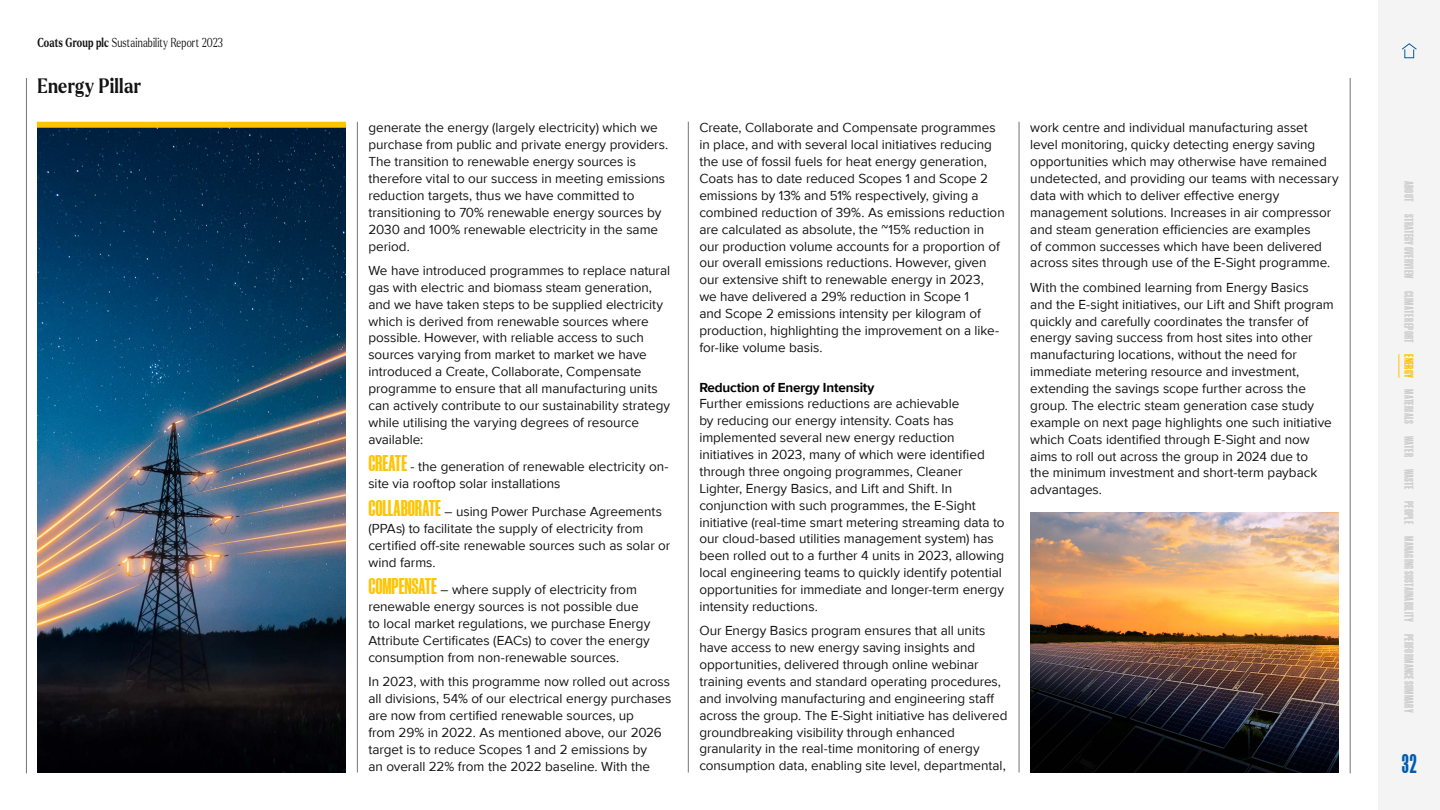
<style>
.page{position:relative;width:1440px;height:810px;background:#fff}
.page>*{position:absolute;margin:0;border:0;box-sizing:border-box;transform-origin:0 0}
.t1{font:700 25.88px "Manuka";color:#005dad;scale:.85 1}
.t2{font:700 20.25px "Larken";letter-spacing:.015em;color:#131313;scale:.85 1}
.t3{font:13.5px/16.9px "Proxima Nova";letter-spacing:-.005em;color:#131313}
.t4{font:700 13.5px "Proxima Nova";letter-spacing:-.015em;color:#000}
.t5{font:300 12.67px "Larken";letter-spacing:.015em;color:#131313;scale:.75 1}
.t6{font:700 12.15px "Manuka";letter-spacing:.02em;color:#cdcdcd}
.t7{font:700 12.15px "Manuka";letter-spacing:.02em;color:#ffc400}
.s1{font-weight:700}
.s2{font-family:"Manuka";font-weight:700;font-size:21.75px;color:#ffc400}
</style>
<div class="page">
<hr style="left:26px;top:78px;width:1px;height:695px;background:#747578">
<hr style="left:1019px;top:122px;width:1px;height:651px;background:#747578">
<img style="left:38px;top:128px;width:308px;height:644px">
<div style="left:37px;top:122px;width:309px;height:6px;background:#ffc400"></div>
<hr style="left:357px;top:122px;width:1px;height:651px;background:#747578">
<hr style="left:688px;top:122px;width:1px;height:651px;background:#747578">
<img style="left:1030px;top:512px;width:309px;height:260px">
<hr style="left:1350px;top:78px;width:1px;height:695px;background:#747578">
<div style="left:1378px;top:0;width:62px;height:810px;background:#f4f4f5"></div>
<svg style="left:1399px;top:354px;width:1px;height:24px"></svg>
<div style="left:1404px;top:49px;width:10px;height:9px;border:1px solid #005dad"></div>
<svg style="left:1401px;top:43px;width:16px;height:7px"></svg>
<p class="t5" style="left:38px;top:34px;width:249px"><span class="s1">Coats Group plc</span> Sustainability Report 2023</p>
<h2 class="t2" style="left:38px;top:72px;width:123px">Energy Pillar</h2>
<p class="t3" style="left:368px;top:119px;width:301px">generate the energy (largely electricity) which we purchase from public and private energy providers.<br>The transition to renewable energy sources is therefore vital to our success in meeting emissions reduction targets, thus we have committed to transitioning to 70% renewable energy sources by 2030 and 100% renewable electricity in the same period.</p>
<p class="t3" style="left:368px;top:261px;width:303px">We have introduced programmes to replace natural gas with electric and biomass steam generation, and we have taken steps to be supplied electricity which is derived from renewable sources where possible. However, with reliable access to such sources varying from market to market we have introduced a Create, Collaborate, Compensate programme to ensure that all manufacturing units can actively contribute to our sustainability strategy while utilising the varying degrees of resource available:</p>
<p class="t3" style="left:368px;top:458px;width:301px"><span class="s2">CREATE</span> - the generation of renewable electricity on&shy;site via rooftop solar installations</p>
<p class="t3" style="left:368px;top:502px;width:304px"><span class="s2">COLLABORATE</span> – using Power Purchase Agreements (PPAs) to facilitate the supply of electricity from certified off-site renewable sources such as solar or wind farms.</p>
<p class="t3" style="left:368px;top:581px;width:283px"><span class="s2">COMPENSATE</span> – where supply of electricity from renewable energy sources is not possible due to local market regulations, we purchase Energy Attribute Certificates (EACs) to cover the energy consumption from non-renewable sources.</p>
<p class="t3" style="left:368px;top:673px;width:304px">In 2023, with this programme now rolled out across all divisions, 54% of our electrical energy purchases are now from certified renewable sources, up<br>from 29% in 2022. As mentioned above, our 2026 target is to reduce Scopes 1 and 2 emissions by<br>an overall 22% from the 2022 baseline. With the</p>
<p class="t3" style="left:699px;top:119px;width:307px">Create, Collaborate and Compensate programmes in place, and with several local initiatives reducing the use of fossil fuels for heat energy generation, Coats has to date reduced Scopes 1 and Scope 2 emissions by 13% and 51% respectively, giving a combined reduction of 39%. As emissions reduction are calculated as absolute, the ~15% reduction in our production volume accounts for a proportion of our overall emissions reductions. However, given our extensive shift to renewable energy in 2023,<br>we have delivered a 29% reduction in Scope 1<br>and Scope 2 emissions intensity per kilogram of production, highlighting the improvement on a like&shy;for-like volume basis.</p>
<p class="t4" style="left:699px;top:377px;width:176px">Reduction of Energy Intensity</p>
<p class="t3" style="left:699px;top:395px;width:307px">Further emissions reductions are achievable<br>by reducing our energy intensity. Coats has implemented several new energy reduction initiatives in 2023, many of which were identified through three ongoing programmes, Cleaner Lighter, Energy Basics, and Lift and Shift. In conjunction with such programmes, the E-Sight initiative (real-time smart metering streaming data to our cloud-based utilities management system) has been rolled out to a further 4 units in 2023, allowing local engineering teams to quickly identify potential opportunities for immediate and longer-term energy intensity reductions.</p>
<p class="t3" style="left:699px;top:622px;width:310px">Our Energy Basics program ensures that all units have access to new energy saving insights and opportunities, delivered through online webinar training events and standard operating procedures, and involving manufacturing and engineering staff across the group. The E-Sight initiative has delivered groundbreaking visibility through enhanced granularity in the real-time monitoring of energy consumption data, enabling site level, departmental,</p>
<p class="t3" style="left:1030px;top:119px;width:310px">work centre and individual manufacturing asset<br>level monitoring, quicky detecting energy saving opportunities which may otherwise have remained undetected, and providing our teams with necessary data with which to deliver effective energy management solutions. Increases in air compressor and steam generation efficiencies are examples<br>of common successes which have been delivered across sites through use of the E-Sight programme.</p>
<p class="t3" style="left:1030px;top:278px;width:305px">With the combined learning from Energy Basics and the E-sight initiatives, our Lift and Shift program quickly and carefully coordinates the transfer of energy saving success from host sites into other manufacturing locations, without the need for immediate metering resource and investment, extending the savings scope further across the group. The electric steam generation case study example on next page highlights one such initiative which Coats identified through E-Sight and now aims to roll out across the group in 2024 due to<br>the minimum investment and short-term payback advantages.</p>
<p class="t6" style="left:1415px;top:181px;width:22px;rotate:90deg">ABOUT</p>
<p class="t6" style="left:1415px;top:214px;width:131px;rotate:90deg">STRATEGY OVERVIEW CLIMATE REPORT</p>
<p class="t7" style="left:1415px;top:354px;width:25px;rotate:90deg">ENERGY</p>
<p class="t6" style="left:1415px;top:389px;width:36px;rotate:90deg">MATERIALS</p>
<p class="t6" style="left:1415px;top:436px;width:89px;rotate:90deg">WATER WASTE PEOPLE</p>
<p class="t6" style="left:1415px;top:536px;width:178px;rotate:90deg">MANAGING SUSTAINABILITY PERFORMANCE SUMMARY</p>
<h1 class="t1" style="left:1402px;top:749px;width:19px">32</h1>
</div>
